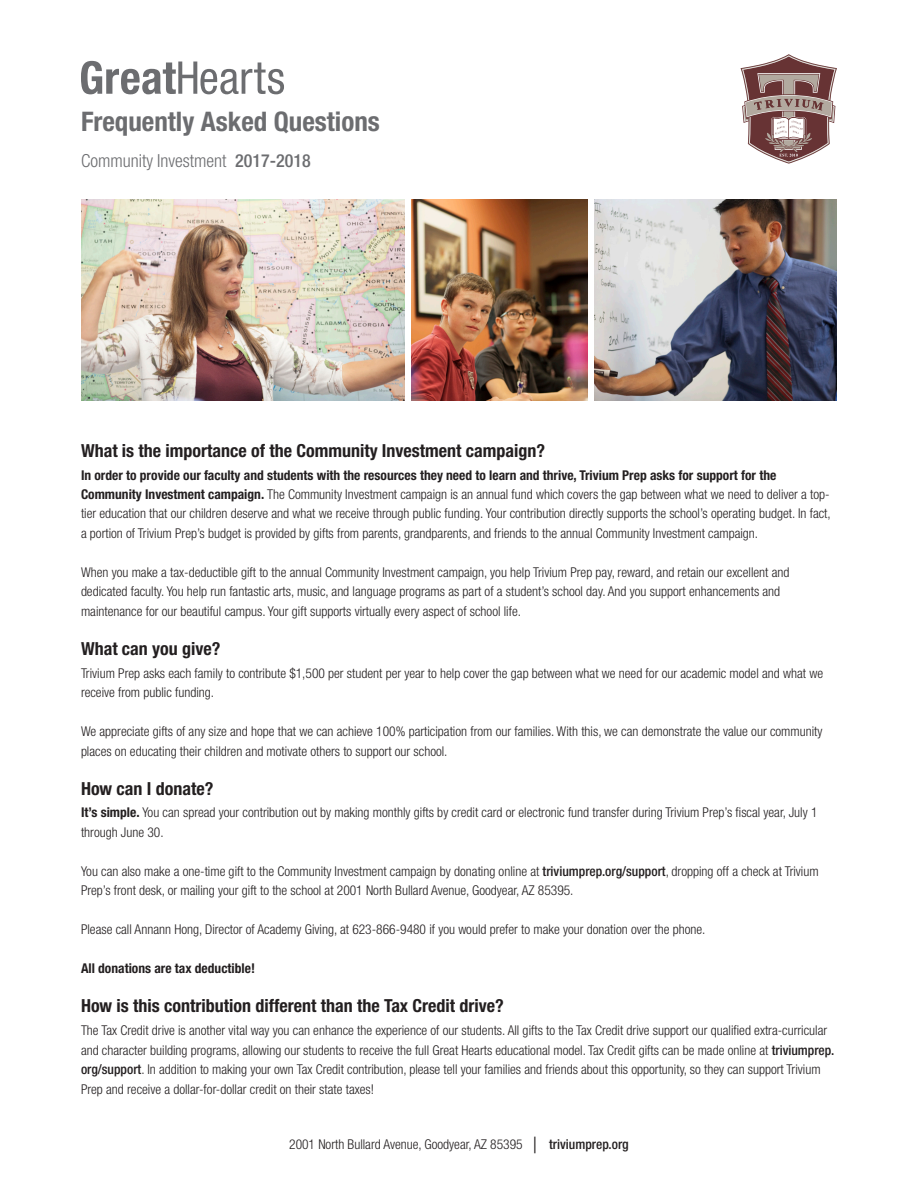
<style>
.page{position:relative;width:918px;height:1188px;background:#fff}
.page>*{position:absolute;margin:0;border:0;box-sizing:border-box;transform-origin:0 0}
.t1{font:700 condensed 27px "Helvetica Neue";color:#6c6d70}
.Q{font:700 condensed 18px "Helvetica Neue";color:#231f20}
.t2{font:300 condensed 18px "Helvetica Neue";color:#6c6d70}
.A{font:300 condensed 13.5px/19.5px "Helvetica Neue";color:#231f20}
.A-2{font:700 condensed 13.5px "Helvetica Neue";color:#231f20}
.s1{font-weight:500}
.s2{font-weight:700}
.s3{font-size:22.5px}
</style>
<div class="page">
<img style="left:81px;top:200px;width:324px;height:201px">
<img style="left:412px;top:200px;width:175px;height:201px">
<img style="left:594px;top:200px;width:243px;height:201px">
<svg style="left:81px;top:61px;width:203px;height:33px"></svg>
<svg style="left:741px;top:54px;width:96px;height:110px"></svg>
<p class="t1" style="left:81px;top:105px;width:300px">Frequently Asked Questions</p>
<p class="t2" style="left:81px;top:150px;width:231px">Community Investment <span class="s1">2017-2018</span></p>
<p class="Q" style="left:81px;top:439px;width:466px">What is the importance of the Community Investment campaign?</p>
<p class="A" style="left:81px;top:465px;width:751px"><span class="s2">In order to provide our faculty and students with the resources they need to learn and thrive, Trivium Prep asks for support for the Community Investment campaign.</span> The Community Investment campaign is an annual fund which covers the gap between what we need to deliver a top&shy;tier education that our children deserve and what we receive through public funding. Your contribution directly supports the school’s operating budget. In fact, a portion of Trivium Prep’s budget is provided by gifts from parents, grandparents, and friends to the annual Community Investment campaign.</p>
<p class="A" style="left:81px;top:562px;width:710px">When you make a tax-deductible gift to the annual Community Investment campaign, you help Trivium Prep pay, reward, and retain our excellent and dedicated faculty. You help run fantastic arts, music, and language programs as part of a student’s school day. And you support enhancements and maintenance for our beautiful campus. Your gift supports virtually every aspect of school life.</p>
<p class="Q" style="left:81px;top:638px;width:141px">What can you give?</p>
<p class="A" style="left:81px;top:663px;width:744px">Trivium Prep asks each family to contribute $1,500 per student per year to help cover the gap between what we need for our academic model and what we receive from public funding.</p>
<p class="A" style="left:81px;top:722px;width:743px">We appreciate gifts of any size and hope that we can achieve 100% participation from our families. With this, we can demonstrate the value our community places on educating their children and motivate others to support our school.</p>
<p class="Q" style="left:81px;top:777px;width:134px">How can I donate?</p>
<p class="A" style="left:81px;top:803px;width:738px"><span class="s2">It’s simple.</span> You can spread your contribution out by making monthly gifts by credit card or electronic fund transfer during Trivium Prep’s fiscal year, July 1 through June 30.</p>
<p class="A" style="left:81px;top:861px;width:739px">You can also make a one-time gift to the Community Investment campaign by donating online at <span class="s1">triviumprep.org/support</span>, dropping off a check at Trivium<br>Prep’s front desk, or mailing your gift to the school at 2001 North Bullard Avenue, Goodyear, AZ 85395.</p>
<p class="A" style="left:81px;top:920px;width:626px">Please call Annann Hong, Director of Academy Giving, at 623-866-9480 if you would prefer to make your donation over the phone.</p>
<p class="A-2" style="left:81px;top:961px;width:176px">All donations are tax deductible!</p>
<p class="Q" style="left:81px;top:995px;width:424px">How is this contribution different than the Tax Credit drive?</p>
<p class="A" style="left:81px;top:1021px;width:755px">The Tax Credit drive is another vital way you can enhance the experience of our students. All gifts to the Tax Credit drive support our qualified extra-curricular and character building programs, allowing our students to receive the full Great Hearts educational model. Tax Credit gifts can be made online at <span class="s1">triviumprep. org/support</span>. In addition to making your own Tax Credit contribution, please tell your families and friends about this opportunity, so they can support Trivium Prep and receive a dollar-for-dollar credit on their state taxes!</p>
<p class="A" style="left:289px;top:1134px;width:341px">2001 North Bullard Avenue, Goodyear, AZ 85395 <span class="s3">|</span> <span class="s1">triviumprep.org</span></p>
</div>
